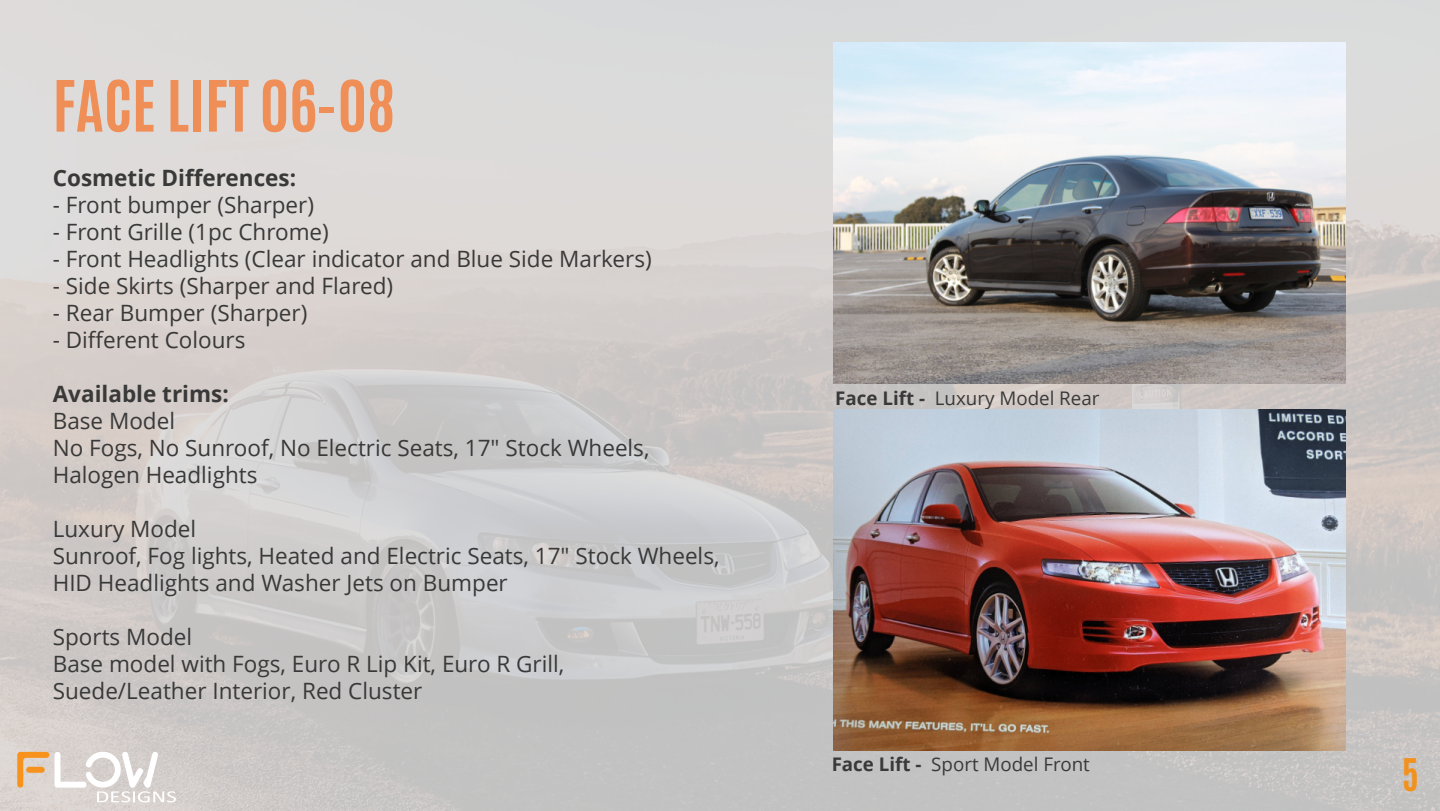
<style>
.page{position:relative;width:1440px;height:811px;background:#fff}
.page>*{position:absolute;margin:0;border:0;box-sizing:border-box;transform-origin:0 0}
.t1{font:700 60px "Antonio";color:#ef8e56}
.t2{font:700 37.5px "Antonio";color:#f2911d}
.t3{font:22.5px/27px "Open Sans";color:#393939}
.t4{font:700 22.5px "Open Sans";color:#393939}
.t5{font:18.75px "Open Sans";color:#393939}
.s1{font-weight:700}
</style>
<div class="page">
<div style="left:0;top:1px;width:1440px;height:810px;background:#dadada;opacity:.87"></div>
<svg style="left:17px;top:750px;width:159px;height:52px"></svg>
<img style="left:834px;top:42px;width:512px;height:341px">
<img style="left:833px;top:410px;width:513px;height:341px">
<h1 class="t1" style="left:53px;top:63px;width:344px">FACE LIFT 06-08</h1>
<p class="t4" style="left:53px;top:168px;width:245px">Cosmetic Differences:</p>
<p class="t3" style="left:53px;top:193px;width:263px">- Front bumper (Sharper)</p>
<p class="t3" style="left:53px;top:220px;width:278px">- Front Grille (1pc Chrome)</p>
<p class="t3" style="left:53px;top:247px;width:601px">- Front Headlights (Clear indicator and Blue Side Markers)</p>
<p class="t3" style="left:53px;top:274px;width:342px">- Side Skirts (Sharper and Flared)</p>
<p class="t3" style="left:53px;top:301px;width:256px">- Rear Bumper (Sharper)</p>
<p class="t3" style="left:53px;top:328px;width:194px">- Different Colours</p>
<p class="t4" style="left:53px;top:384px;width:178px">Available trims:</p>
<p class="t3" style="left:53px;top:409px;width:598px">Base Model<br>No Fogs, No Sunroof, No Electric Seats, 17" Stock Wheels,<br>Halogen Headlights</p>
<p class="t3" style="left:53px;top:517px;width:668px">Luxury Model<br>Sunroof, Fog lights, Heated and Electric Seats, 17" Stock Wheels,<br>HID Headlights and Washer Jets on Bumper</p>
<p class="t3" style="left:53px;top:625px;width:513px">Sports Model<br>Base model with Fogs, Euro R Lip Kit, Euro R Grill,<br>Suede/Leather Interior, Red Cluster</p>
<p class="t5" style="left:835px;top:391px;width:266px"><span class="s1">Face Lift -</span> Luxury Model Rear</p>
<p class="t5" style="left:832px;top:756px;width:260px"><span class="s1">Face Lift -</span> Sport Model Front</p>
<h2 class="t2" style="left:1402px;top:747px;width:19px">5</h2>
</div>
